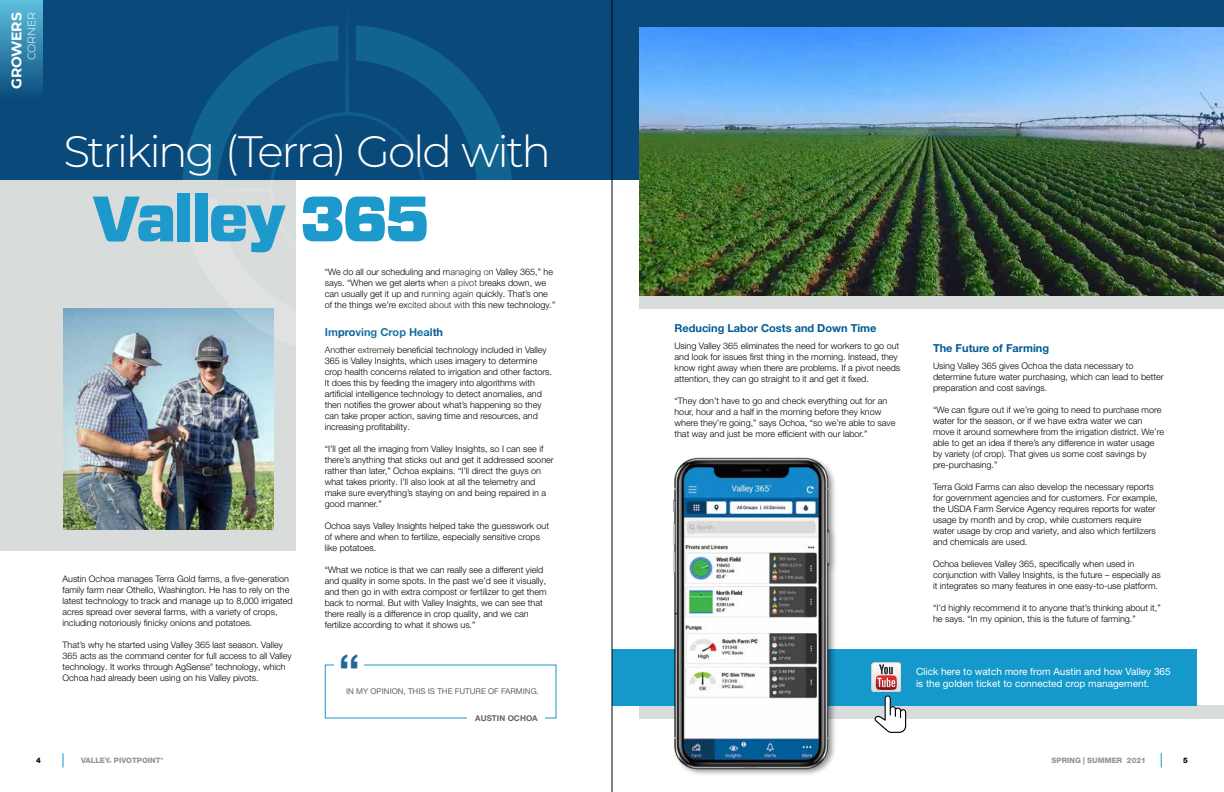
<style>
.page{position:relative;width:1224px;height:792px;background:#fff}
.page>*{position:absolute;margin:0;border:0;box-sizing:border-box;transform-origin:0 0}
.t1{font:900 64px "Forza";letter-spacing:-.045em;color:#1e99cc}
.t2{font:500 50px "Helvetica Neue LT Pro";color:#236796}
.t3{font:300 44px "Montserrat";letter-spacing:-.055em;color:#fff}
.t4{font:700 14px "Montserrat";letter-spacing:-.01em;color:#fff}
.t5{font:700 11px "Helvetica Neue LT Pro";color:#005b94}
.t6{font:300 11px "Montserrat";letter-spacing:-.025em;color:#fff}
.t7{font:10px/11.5px "Helvetica Neue LT Pro";color:#fff}
.t8{font:300 9px/11px "Helvetica Neue LT Pro";color:#000}
.t9{font:8px "Helvetica Neue LT Pro";color:#636466}
.t10{font:700 8px "Helvetica Neue LT Pro";letter-spacing:.01em;color:#636466}
.t11{font:800 7.5px "Helvetica Neue LT Pro";color:#939598}
.t12{font:800 7.5px "Helvetica Neue LT Pro";color:#000}
.t13{font:300 3.6px "Helvetica Neue LT Pro";color:#000}
.t14{font:800 3px "Helvetica Neue LT Pro";color:#939598}
</style>
<div class="page">
<svg style="left:62px;top:753px;width:2px;height:15px"></svg>
<svg style="left:1161px;top:753px;width:1px;height:15px"></svg>
<div style="left:639px;top:295px;width:585px;height:14px;background:#d8dcdb"></div>
<div style="left:639px;top:705px;width:585px;height:14px;background:#d8dcdb"></div>
<div style="left:0;top:180px;width:295px;height:370px;background:#d8dcdb"></div>
<div style="left:0;top:0;width:1224px;height:180px;background:#094a7b"></div>
<div style="left:612px;top:649px;width:585px;height:56px;background:#1598cb"></div>
<img style="left:639px;top:27px;width:585px;height:268px">
<img style="left:64px;top:309px;width:210px;height:220px">
<img style="left:660px;top:457px;width:182px;height:318px">
<svg style="left:182px;top:25px;width:156px;height:156px"></svg>
<svg style="left:356px;top:25px;width:156px;height:155px"></svg>
<svg style="left:182px;top:199px;width:114px;height:156px"></svg>
<div style="left:270px;top:112px;width:155px;height:155px;border:3px solid #fff;border-radius:50%"></div>
<hr style="left:143px;top:188px;width:129px;height:3px;background:#fff">
<hr style="left:345px;top:0;width:4px;height:115px;background:#0c5383">
<div style="left:0;top:0;width:42px;height:98px;background:linear-gradient(to bottom,#5cc0de,#0b4d7e)"></div>
<hr style="left:612px;top:0;width:1px;height:792px;background:#000">
<svg style="left:872px;top:663px;width:34px;height:70px"></svg>
<h3 class="t4" style="left:6px;top:89px;width:78px;rotate:-90deg">GROWERS</h3>
<p class="t6" style="left:24px;top:60px;width:49px;rotate:-90deg">CORNER</p>
<h3 class="t3" style="left:64px;top:121px;width:489px">Striking (Terra) Gold with</h3>
<h1 class="t1" style="left:92px;top:176px;width:339px">Valley 365</h1>
<p class="t8" style="left:62px;top:573px;width:232px">Austin Ochoa manages Terra Gold farms, a five-generation family farm near Othello, Washington. He has to rely on the latest technology to track and manage up to 8,000 irrigated acres spread over several farms, with a variety of crops, including notoriously finicky onions and potatoes.</p>
<p class="t8" style="left:62px;top:639px;width:231px">That’s why he started using Valley 365 last season. Valley<br>365 acts as the command center for full access to all Valley technology. It works through AgSense</p>
<p class="t8" style="left:62px;top:661px;width:225px;text-indent:153px">technology, which<br>Ochoa had already been using on his Valley pivots.</p>
<p class="t13" style="left:210px;top:662px;width:4px">®</p>
<p class="t8" style="left:325px;top:266px;width:232px">“We do all our scheduling and managing on Valley 365,” he says. “When we get alerts when a pivot breaks down, we can usually get it up and running again quickly. That’s one of the things we’re excited about with this new technology.”</p>
<p class="t5" style="left:325px;top:325px;width:120px">Improving Crop Health</p>
<p class="t8" style="left:325px;top:344px;width:229px">Another extremely beneficial technology included in Valley 365 is Valley Insights, which uses imagery to determine crop health concerns related to irrigation and other factors.<br>It does this by feeding the imagery into algorithms with artificial intelligence technology to detect anomalies, and then notifies the grower about what’s happening so they can take proper action, saving time and resources, and increasing profitability.</p>
<p class="t8" style="left:325px;top:443px;width:230px">“I’ll get all the imaging from Valley Insights, so I can see if there’s anything that sticks out and get it addressed sooner rather than later,” Ochoa explains. “I’ll direct the guys on what takes priority. I’ll also look at all the telemetry and make sure everything’s staying on and being repaired in a good manner.”</p>
<p class="t8" style="left:325px;top:520px;width:226px">Ochoa says Valley Insights helped take the guesswork out of where and when to fertilize, especially sensitive crops like potatoes.</p>
<p class="t8" style="left:325px;top:564px;width:223px">“What we notice is that we can really see a different yield and quality in some spots. In the past we’d see it visually, and then go in with extra compost or fertilizer to get them back to normal. But with Valley Insights, we can see that there really is a difference in crop quality, and we can fertilize according to what it shows us.”</p>
<h2 class="t2" style="left:338px;top:642px;width:24px">“</h2>
<p class="t9" style="left:346px;top:687px;width:194px">IN MY OPINION, THIS IS THE FUTURE OF FARMING.</p>
<p class="t10" style="left:475px;top:713px;width:64px">AUSTIN OCHOA</p>
<p class="t5" style="left:674px;top:322px;width:204px">Reducing Labor Costs and Down Time</p>
<p class="t8" style="left:674px;top:341px;width:227px">Using Valley 365 eliminates the need for workers to go out and look for issues first thing in the morning. Instead, they know right away when there are problems. If a pivot needs attention, they can go straight to it and get it fixed.</p>
<p class="t8" style="left:674px;top:396px;width:222px">“They don’t have to go and check everything out for an hour, hour and a half in the morning before they know where they’re going,” says Ochoa, “so we’re able to save that way and just be more efficient with our labor.”</p>
<p class="t5" style="left:933px;top:341px;width:118px">The Future of Farming</p>
<p class="t8" style="left:933px;top:360px;width:232px">Using Valley 365 gives Ochoa the data necessary to determine future water purchasing, which can lead to better preparation and cost savings.</p>
<p class="t8" style="left:933px;top:404px;width:233px">“We can figure out if we’re going to need to purchase more water for the season, or if we have extra water we can move it around somewhere from the irrigation district. We’re able to get an idea if there’s any difference in water usage by variety (of crop). That gives us some cost savings by pre-purchasing.”</p>
<p class="t8" style="left:933px;top:481px;width:226px">Terra Gold Farms can also develop the necessary reports for government agencies and for customers. For example, the USDA Farm Service Agency requires reports for water usage by month and by crop, while customers require water usage by crop and variety, and also which fertilizers and chemicals are used.</p>
<p class="t8" style="left:933px;top:558px;width:229px">Ochoa believes Valley 365, specifically when used in conjunction with Valley Insights, is the future – especially as it integrates so many features in one easy-to-use platform.</p>
<p class="t8" style="left:933px;top:602px;width:229px">“I’d highly recommend it to anyone that’s thinking about it,” he says. “In my opinion, this is the future of farming.”</p>
<p class="t7" style="left:916px;top:666px;width:256px">Click here to watch more from Austin and how Valley 365 is the golden ticket to connected crop management.</p>
<p class="t11" style="left:81px;top:756px;width:31px">VALLEY</p>
<p class="t14" style="left:109px;top:760px;width:4px">®</p>
<p class="t11" style="left:114px;top:756px;width:48px">PIVOTPOINT</p>
<p class="t11" style="left:1052px;top:756px;width:96px">SPRING | SUMMER 2021</p>
<p class="t14" style="left:161px;top:757px;width:4px">®</p>
<p class="t12" style="left:36px;top:756px;width:6px">4</p>
<p class="t12" style="left:1183px;top:756px;width:6px">5</p>
</div>
